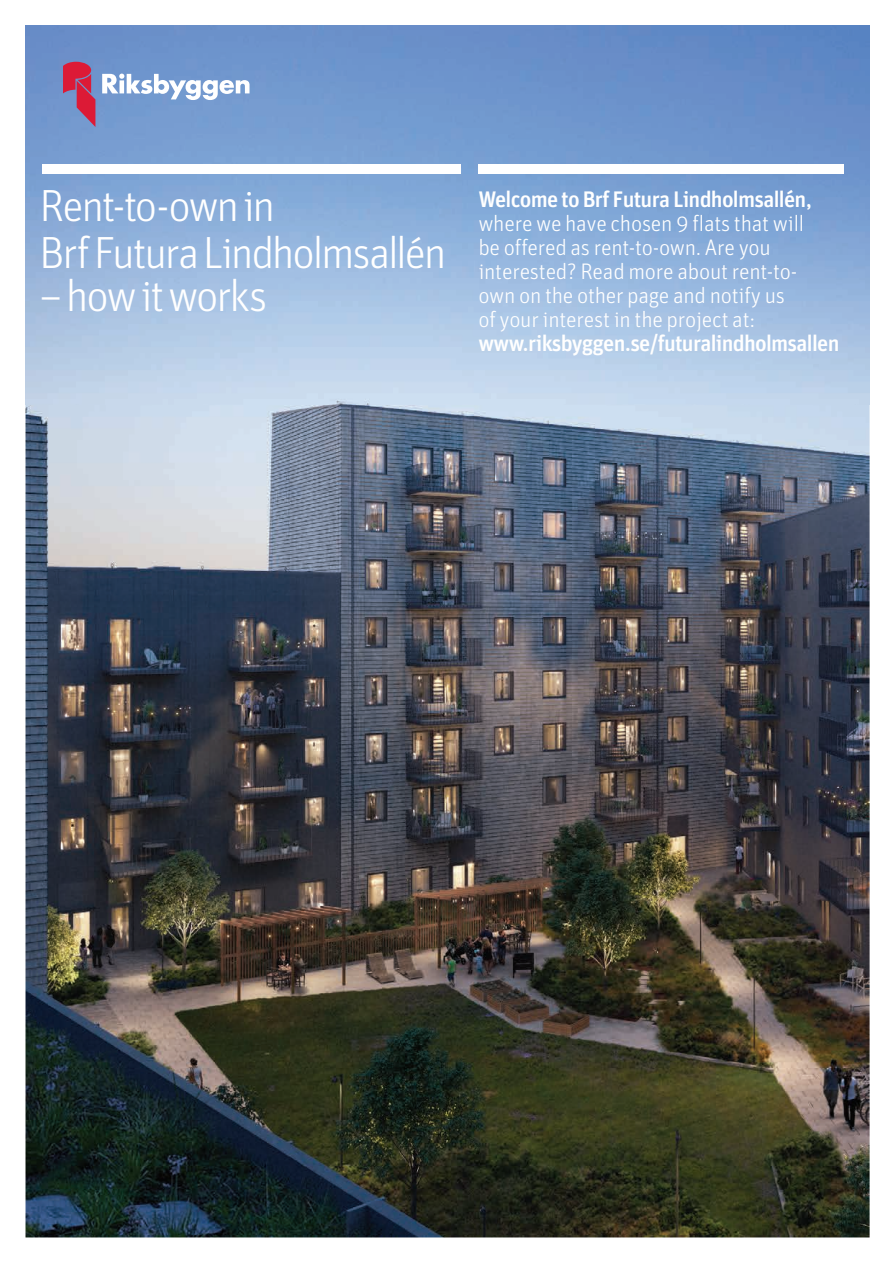
<style>
.page{position:relative;width:893px;height:1263px;background:#fff}
.page>*{position:absolute;margin:0;border:0;box-sizing:border-box;transform-origin:0 0}
.t1{font:300 45px/46.5px "Unit OTRB";letter-spacing:-.05em;color:#fff}
.t2{font:300 22.5px/24px "Unit OTRB";letter-spacing:-.01em;color:#fff}
.t3{font:22.5px "Unit OTRB1 Medi";letter-spacing:-.03em;color:#fff}
</style>
<div class="page">
<img style="left:26px;top:405px;width:844px;height:832px">
<img style="left:26px;top:26px;width:844px;height:379px">
<svg style="left:102px;top:74px;width:148px;height:26px"></svg>
<svg style="left:63px;top:62px;width:32px;height:65px;background:#ad5078"></svg>
<div style="left:43px;top:165px;width:418px;height:9px;background:#fff"></div>
<div style="left:478px;top:165px;width:366px;height:9px;background:#fff"></div>
<h1 class="t1" style="left:40px;top:182px;width:408px">Rent-to-own in<br>Brf Futura Lindholmsallén</h1>
<h1 class="t1" style="left:40px;top:272px;width:229px">– how it works</h1>
<p class="t3" style="left:478px;top:185px;width:335px">Welcome to Brf Futura Lindholmsallén,</p>
<p class="t2" style="left:478px;top:211px;width:327px">where we have chosen 9 flats that will be offered as rent-to-own. Are you interested? Read more about rent-to&shy;own on the other page and notify us of your interest in the project at:</p>
<p class="t3" style="left:478px;top:329px;width:363px">www.riksbyggen.se/futuralindholmsallen</p>
</div>
